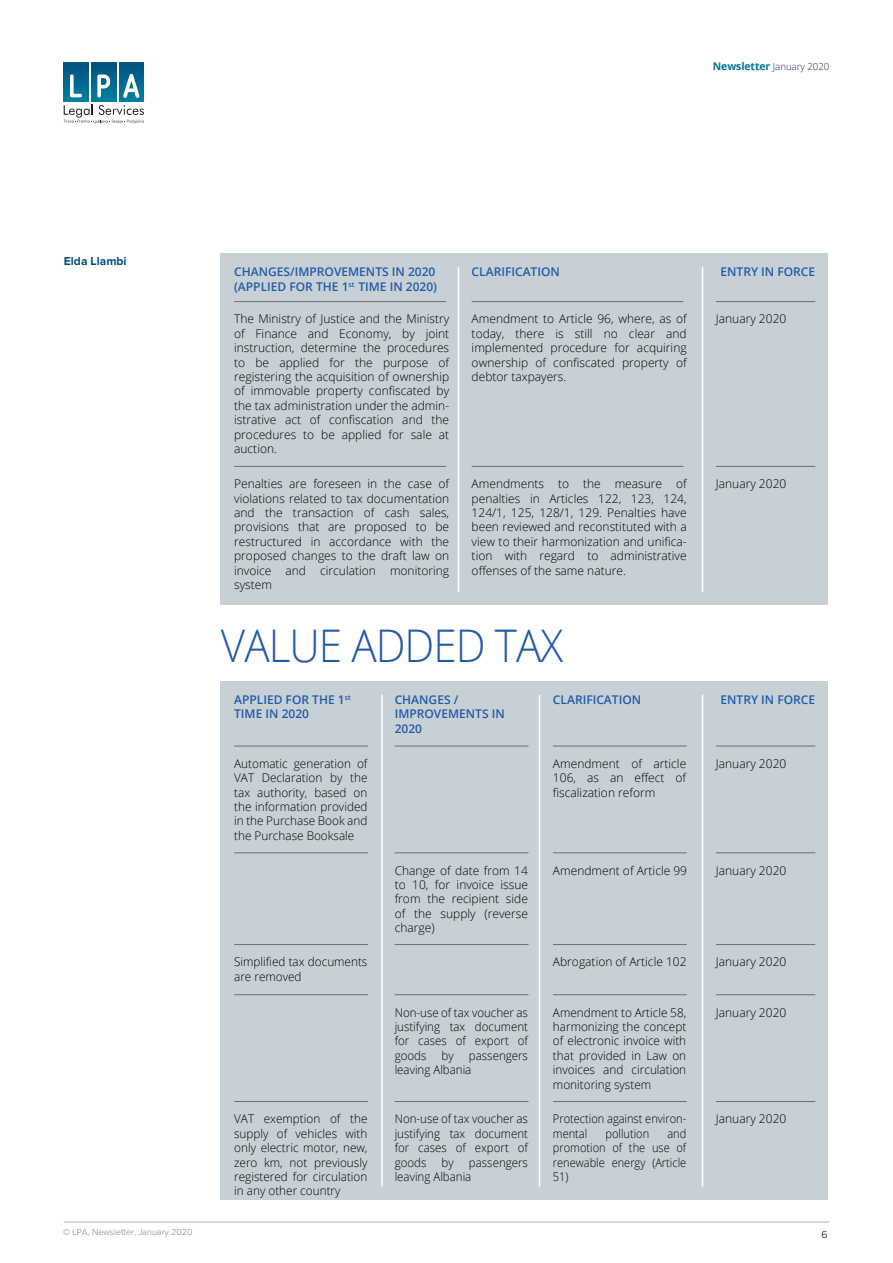
<style>
.page{position:relative;width:893px;height:1263px;background:#fff}
.page>*{position:absolute;margin:0;border:0;box-sizing:border-box;transform-origin:0 0}
.t1{font:300 45px "Open Sans";letter-spacing:-.025em;color:#2259ab;scale:.94 1}
.t2{font:300 12px/14.4px "Open Sans";color:#000;text-align:justify}
.t3{font:300 12px/14.4px "Open Sans";color:#000;text-align:justify;scale:.96 1}
.t4{font:600 12px/14.4px "Open Sans";color:#2259ab}
.t5{font:300 12px/14.4px "Open Sans";color:#000;scale:.92 1}
.t6{font:700 12px "Proxima Nova";color:#004e87}
.t7{font:300 10.5px "Proxima Nova";color:#000}
.t8{font:300 9.6px "Open Sans";color:#182f56}
.t9{font:300 9px "Proxima Nova";color:#808080}
.s1{font-weight:700;font-size:10.5px;color:#007297}
</style>
<div class="page">
<div style="left:221px;top:254px;width:607px;height:351px;background:#c7d1d5"></div>
<hr style="left:458px;top:267px;width:1px;height:325px;background:#fff">
<hr style="left:702px;top:267px;width:1px;height:325px;background:#fff">
<hr style="left:234px;top:301px;width:212px;height:1px;background:#6d6e70">
<hr style="left:472px;top:301px;width:211px;height:1px;background:#6d6e70">
<hr style="left:716px;top:301px;width:99px;height:1px;background:#6d6e70">
<hr style="left:234px;top:466px;width:212px;height:1px;background:#6d6e70">
<hr style="left:472px;top:466px;width:211px;height:1px;background:#6d6e70">
<hr style="left:716px;top:466px;width:99px;height:1px;background:#6d6e70">
<div style="left:221px;top:681px;width:607px;height:518px;background:#c7d1d5"></div>
<hr style="left:539px;top:695px;width:1px;height:492px;background:#fff">
<hr style="left:381px;top:695px;width:2px;height:492px;background:#fff">
<hr style="left:702px;top:695px;width:1px;height:492px;background:#fff">
<hr style="left:234px;top:746px;width:134px;height:1px;background:#6d6e70">
<hr style="left:553px;top:746px;width:134px;height:1px;background:#6d6e70">
<hr style="left:395px;top:746px;width:134px;height:1px;background:#6d6e70">
<hr style="left:716px;top:746px;width:99px;height:1px;background:#6d6e70">
<hr style="left:234px;top:944px;width:134px;height:1px;background:#6d6e70">
<hr style="left:553px;top:944px;width:134px;height:1px;background:#6d6e70">
<hr style="left:395px;top:944px;width:134px;height:1px;background:#6d6e70">
<hr style="left:716px;top:944px;width:99px;height:1px;background:#6d6e70">
<hr style="left:234px;top:994px;width:134px;height:1px;background:#6d6e70">
<hr style="left:553px;top:994px;width:134px;height:1px;background:#6d6e70">
<hr style="left:395px;top:994px;width:134px;height:1px;background:#6d6e70">
<hr style="left:716px;top:994px;width:99px;height:1px;background:#6d6e70">
<hr style="left:234px;top:1101px;width:134px;height:1px;background:#6d6e70">
<hr style="left:553px;top:1101px;width:134px;height:1px;background:#6d6e70">
<hr style="left:395px;top:1101px;width:134px;height:1px;background:#6d6e70">
<hr style="left:716px;top:1101px;width:99px;height:1px;background:#6d6e70">
<hr style="left:234px;top:852px;width:134px;height:1px;background:#6d6e70">
<hr style="left:553px;top:852px;width:134px;height:1px;background:#6d6e70">
<hr style="left:395px;top:852px;width:134px;height:1px;background:#6d6e70">
<hr style="left:716px;top:852px;width:99px;height:1px;background:#6d6e70">
<div style="left:64px;top:62px;width:24px;height:39px;background:linear-gradient(to bottom,#004f7c,#007ea2)"></div>
<svg style="left:70px;top:74px;width:12px;height:23px"></svg>
<svg style="left:92px;top:62px;width:24px;height:39px"></svg>
<svg style="left:97px;top:75px;width:13px;height:23px"></svg>
<div style="left:119px;top:62px;width:25px;height:39px;background:linear-gradient(to bottom,#004e7c,#0581a4)"></div>
<svg style="left:123px;top:74px;width:16px;height:24px"></svg>
<svg style="left:64px;top:105px;width:80px;height:18px"></svg>
<hr style="left:64px;top:1222px;width:765px;height:1px;background:#b3b3b3">
<p class="t6" style="left:64px;top:255px;width:64px">Elda Llambi</p>
<p class="t8" style="left:713px;top:60px;width:118px"><span class="s1">Newsletter</span> January 2020</p>
<p class="t4" style="left:234px;top:264px;width:204px">CHANGES/IMPROVEMENTS IN 2020 (APPLIED FOR THE 1<sup>st</sup> TIME IN 2020)</p>
<p class="t4" style="left:472px;top:264px;width:90px">CLARIFICATION</p>
<p class="t4" style="left:720px;top:264px;width:96px">ENTRY IN FORCE</p>
<p class="t2" style="left:234px;top:311px;width:217px">The Ministry of Justice and the Ministry of Finance and Economy, by joint instruction, determine the procedures to be applied for the purpose of registering the acquisition of ownership of immovable property confiscated by the tax administration under the admin&shy;istrative act of confiscation and the procedures to be applied for sale at auction.</p>
<p class="t2" style="left:472px;top:311px;width:217px">Amendment to Article 96, where, as of today, there is still no clear and implemented procedure for acquiring ownership of confiscated property of debtor taxpayers.</p>
<p class="t2" style="left:716px;top:311px;width:72px">January 2020</p>
<p class="t2" style="left:234px;top:476px;width:217px">Penalties are foreseen in the case of violations related to tax documentation and the transaction of cash sales, provisions that are proposed to be restructured in accordance with the proposed changes to the draft law on invoice and circulation monitoring system</p>
<p class="t2" style="left:472px;top:476px;width:217px">Amendments to the measure of penalties in Articles 122, 123, 124, 124/1, 125, 128/1, 129. Penalties have been reviewed and reconstituted with a view to their harmonization and unifica&shy;tion with regard to administrative offenses of the same nature.</p>
<p class="t2" style="left:716px;top:476px;width:72px">January 2020</p>
<h1 class="t1" style="left:221px;top:614px;width:366px">VALUE ADDED TAX</h1>
<p class="t4" style="left:234px;top:692px;width:118px">APPLIED FOR THE 1<sup>st<br></sup>TIME IN 2020</p>
<p class="t4" style="left:720px;top:692px;width:96px">ENTRY IN FORCE</p>
<p class="t4" style="left:553px;top:692px;width:90px">CLARIFICATION</p>
<p class="t4" style="left:395px;top:692px;width:112px">CHANGES /<br>IMPROVEMENTS IN<br>2020</p>
<p class="t2" style="left:234px;top:756px;width:135px">Automatic generation of VAT Declaration by the tax authority, based on the information provided in the Purchase Book and the Purchase Booksale</p>
<p class="t2" style="left:553px;top:756px;width:135px">Amendment of article 106, as an effect of fiscalization reform</p>
<p class="t2" style="left:395px;top:863px;width:135px">Change of date from 14</p>
<p class="t2" style="left:553px;top:863px;width:136px">Amendment of Article 99</p>
<p class="t2" style="left:395px;top:877px;width:135px">to 10, for invoice issue from the recipient side of the supply (reverse charge)</p>
<p class="t2" style="left:716px;top:756px;width:72px">January 2020</p>
<p class="t2" style="left:716px;top:863px;width:72px">January 2020</p>
<p class="t2" style="left:234px;top:954px;width:135px">Simplified tax documents are removed</p>
<p class="t2" style="left:553px;top:954px;width:135px">Abrogation of Article 102</p>
<p class="t2" style="left:716px;top:954px;width:72px">January 2020</p>
<p class="t2" style="left:553px;top:1005px;width:135px">Amendment to Article 58, harmonizing the concept of electronic invoice with that provided in Law on invoices and circulation monitoring system</p>
<p class="t3" style="left:395px;top:1005px;width:140px">Non-use of tax voucher as justifying tax document for cases of export of goods</p>
<p class="t2" style="left:716px;top:1005px;width:72px">January 2020</p>
<p class="t3" style="left:442px;top:1048px;width:14px">by</p>
<p class="t3" style="left:395px;top:1048px;width:140px;text-indent:74px">passengers leaving Albania</p>
<p class="t2" style="left:234px;top:1111px;width:135px">VAT exemption of the supply of vehicles with only electric motor, new, zero km, not previously registered for circulation in any other country</p>
<p class="t5" style="left:553px;top:1111px;width:146px">Protection against environ&shy;mental</p>
<p class="t3" style="left:395px;top:1111px;width:140px">Non-use of tax voucher as justifying tax document for cases of export of goods</p>
<p class="t5" style="left:553px;top:1126px;width:146px;text-align:justify;text-indent:114px">and promotion of the use of renewable energy (Article 51)</p>
<p class="t5" style="left:605px;top:1126px;width:49px">pollution</p>
<p class="t3" style="left:442px;top:1155px;width:14px">by</p>
<p class="t3" style="left:395px;top:1155px;width:140px;text-indent:74px">passengers leaving Albania</p>
<p class="t2" style="left:716px;top:1111px;width:72px">January 2020</p>
<p class="t9" style="left:63px;top:1228px;width:131px">© LPA, Newsletter, January 2020</p>
<p class="t7" style="left:822px;top:1229px;width:8px">6</p>
</div>
